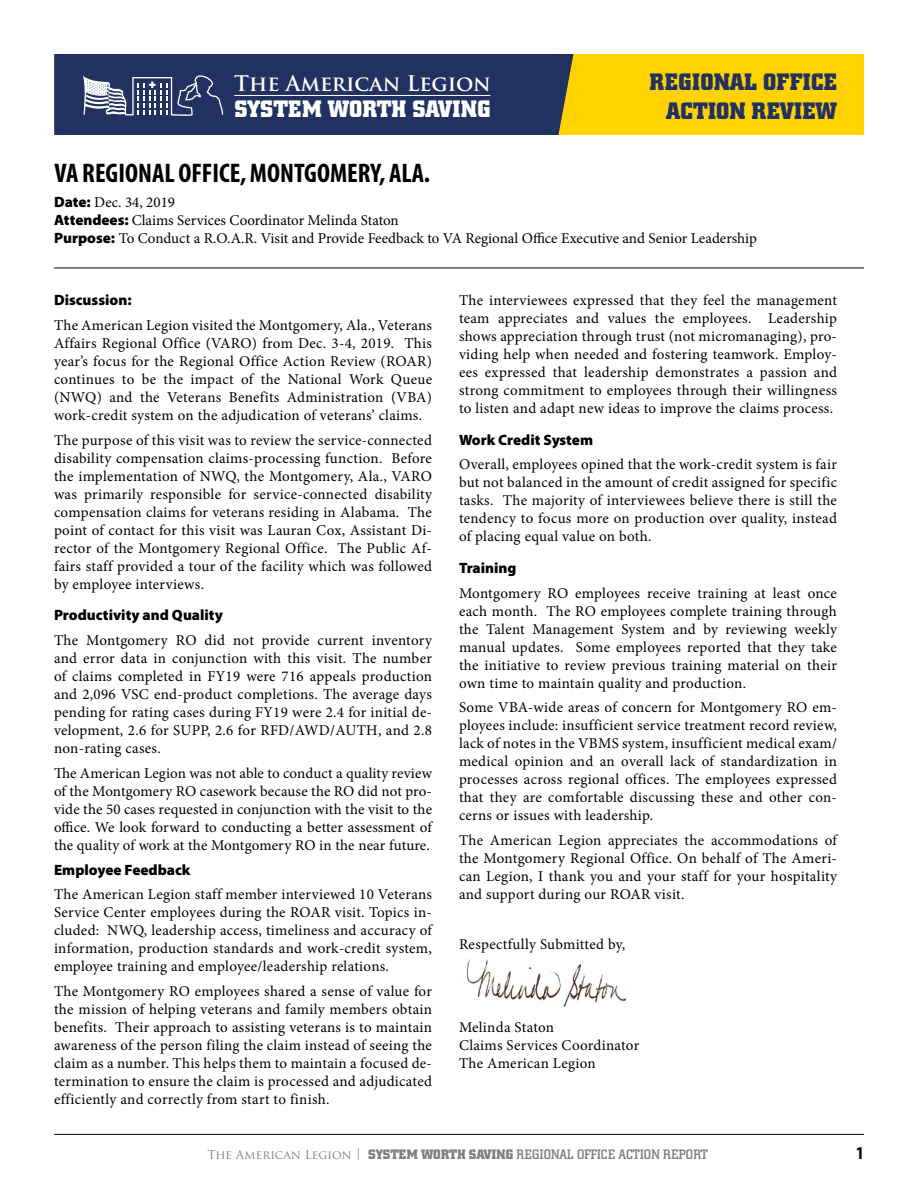
<style>
.page{position:relative;width:918px;height:1188px;background:#fff}
.page>*{position:absolute;margin:0;border:0;box-sizing:border-box;transform-origin:0 0}
.VA_Center{font:700 condensed 27px "Myriad Pro";color:#000}
.t1{font:700 23.4px/28.2px "City";letter-spacing:.02em;color:#213262;text-align:right}
.t2{font:700 23.4px "City";letter-spacing:.01em;color:#fff}
.t3{font:700 21px "Trajan Pro";color:#fff}
.t4{font:700 condensed 18px "Myriad Pro";color:#000}
.Body{font:15px/18px "Minion Pro";letter-spacing:.015em;color:#000;text-align:justify}
.Sub_Sub{font:900 15px "Myriad Pro";color:#000}
.Body-2{font:900 15px "Myriad Pro";color:#000}
.t5{font:500 13.5px "City";letter-spacing:.01em;color:#7e8083}
.s1{font-family:"Myriad Pro";font-weight:900}
.s2{font-family:"Trajan Pro";font-weight:400;font-size:12px}
.s3{font-weight:700}
</style>
<div class="page">
<div style="left:372px;top:54px;width:492px;height:81px;background:#ffd200"></div>
<hr style="left:54px;top:1134px;width:810px;height:1px;background:#000">
<svg style="left:54px;top:54px;width:519px;height:81px;background:#2c3b66"></svg>
<hr style="left:234px;top:95px;width:257px;height:1px;background:#fff">
<hr style="left:54px;top:268px;width:810px;height:1px;background:#000">
<img style="left:467px;top:959px;width:159px;height:48px">
<h3 class="t3" style="left:234px;top:71px;width:258px">The American Legion</h3>
<h2 class="t2" style="left:234px;top:96px;width:258px">SYSTEM WORTH SAVING</h2>
<h2 class="t1" style="left:650px;top:69px;width:189px">REGIONAL OFFICE<br>ACTION REVIEW</h2>
<p class="VA_Center" style="left:54px;top:158px;width:377px">VA REGIONAL OFFICE, MONTGOMERY, ALA.</p>
<p class="Body" style="left:54px;top:193px;width:704px;text-align:left"><span class="s1">Date:</span> Dec. 34, 2019<br><span class="s1">Attendees:</span> Claims Services Coordinator Melinda Staton<br><span class="s1">Purpose:</span> To Conduct a R.O.A.R. Visit and Provide Feedback to VA Regional Office Executive and Senior Leadership</p>
<p class="Sub_Sub" style="left:54px;top:292px;width:79px">Discussion:</p>
<p class="Body" style="left:54px;top:317px;width:380px">The American Legion visited the Montgomery, Ala., Veterans Affairs Regional Office (VARO) from Dec. 3-4, 2019. This year’s focus for the Regional Office Action Review (ROAR) continues to be the impact of the National Work Queue (NWQ) and the Veterans Benefits Administration (VBA) work-credit system on the adjudication of veterans’ claims.</p>
<p class="Body" style="left:54px;top:431px;width:380px">The purpose of this visit was to review the service-connected disability compensation claims-processing function. Before the implementation of NWQ, the Montgomery, Ala., VARO was primarily responsible for service-connected disability compensation claims for veterans residing in Alabama. The point of contact for this visit was Lauran Cox, Assistant Di&shy;rector of the Montgomery Regional Office. The Public Af&shy;fairs staff provided a tour of the facility which was followed by employee interviews.</p>
<p class="Sub_Sub" style="left:54px;top:607px;width:170px">Productivity and Quality</p>
<p class="Body" style="left:54px;top:632px;width:380px">The Montgomery RO did not provide current inventory and error data in conjunction with this visit. The number of claims completed in FY19 were 716 appeals production and 2,096 VSC end-product completions. The average days pending for rating cases during FY19 were 2.4 for initial de&shy;velopment, 2.6 for SUPP, 2.6 for RFD/AWD/AUTH, and 2.8 non-rating cases.</p>
<p class="Body" style="left:54px;top:764px;width:380px">The American Legion was not able to conduct a quality review of the Montgomery RO casework because the RO did not pro&shy;vide the 50 cases requested in conjunction with the visit to the office. We look forward to conducting a better assessment of the quality of work at the Montgomery RO in the near future.</p>
<p class="Body-2" style="left:54px;top:861px;width:138px">Employee Feedback</p>
<p class="Body" style="left:54px;top:886px;width:380px">The American Legion staff member interviewed 10 Veterans Service Center employees during the ROAR visit. Topics in&shy;cluded: NWQ, leadership access, timeliness and accuracy of information, production standards and work-credit system, employee training and employee/leadership relations.</p>
<p class="Body" style="left:54px;top:983px;width:380px">The Montgomery RO employees shared a sense of value for the mission of helping veterans and family members obtain benefits. Their approach to assisting veterans is to maintain awareness of the person filing the claim instead of seeing the claim as a number. This helps them to maintain a focused de&shy;termination to ensure the claim is processed and adjudicated efficiently and correctly from start to finish.</p>
<p class="Body" style="left:459px;top:291px;width:380px">The interviewees expressed that they feel the management team appreciates and values the employees. Leadership shows appreciation through trust (not micromanaging), pro&shy;viding help when needed and fostering teamwork. Employ&shy;ees expressed that leadership demonstrates a passion and strong commitment to employees through their willingness to listen and adapt new ideas to improve the claims process.</p>
<p class="Sub_Sub" style="left:459px;top:431px;width:136px">Work Credit System</p>
<p class="Body" style="left:459px;top:456px;width:380px">Overall, employees opined that the work-credit system is fair but not balanced in the amount of credit assigned for specific tasks. The majority of interviewees believe there is still the tendency to focus more on production over quality, instead of placing equal value on both.</p>
<p class="Sub_Sub" style="left:459px;top:559px;width:59px">Training</p>
<p class="Body" style="left:459px;top:584px;width:380px">Montgomery RO employees receive training at least once each month. The RO employees complete training through the Talent Management System and by reviewing weekly manual updates. Some employees reported that they take the initiative to review previous training material on their own time to maintain quality and production.</p>
<p class="Body" style="left:459px;top:699px;width:380px">Some VBA-wide areas of concern for Montgomery RO em&shy;ployees include: insufficient service treatment record review, lack of notes in the VBMS system, insufficient medical exam/ medical opinion and an overall lack of standardization in processes across regional offices. The employees expressed that they are comfortable discussing these and other con&shy;cerns or issues with leadership.</p>
<p class="Body" style="left:459px;top:831px;width:380px">The American Legion appreciates the accommodations of the Montgomery Regional Office. On behalf of The Ameri&shy;can Legion, I thank you and your staff for your hospitality and support during our ROAR visit.</p>
<p class="Body" style="left:459px;top:935px;width:168px">Respectfully Submitted by,</p>
<p class="Body" style="left:459px;top:1018px;width:182px;text-align:left">Melinda Staton<br>Claims Services Coordinator<br>The American Legion</p>
<p class="t5" style="left:207px;top:1147px;width:502px"><span class="s2">The American Legion |</span> <span class="s3">SYSTEM WORTH SAVING</span> REGIONAL OFFICE ACTION REPORT</p>
<p class="t4" style="left:856px;top:1143px;width:9px">1</p>
</div>
